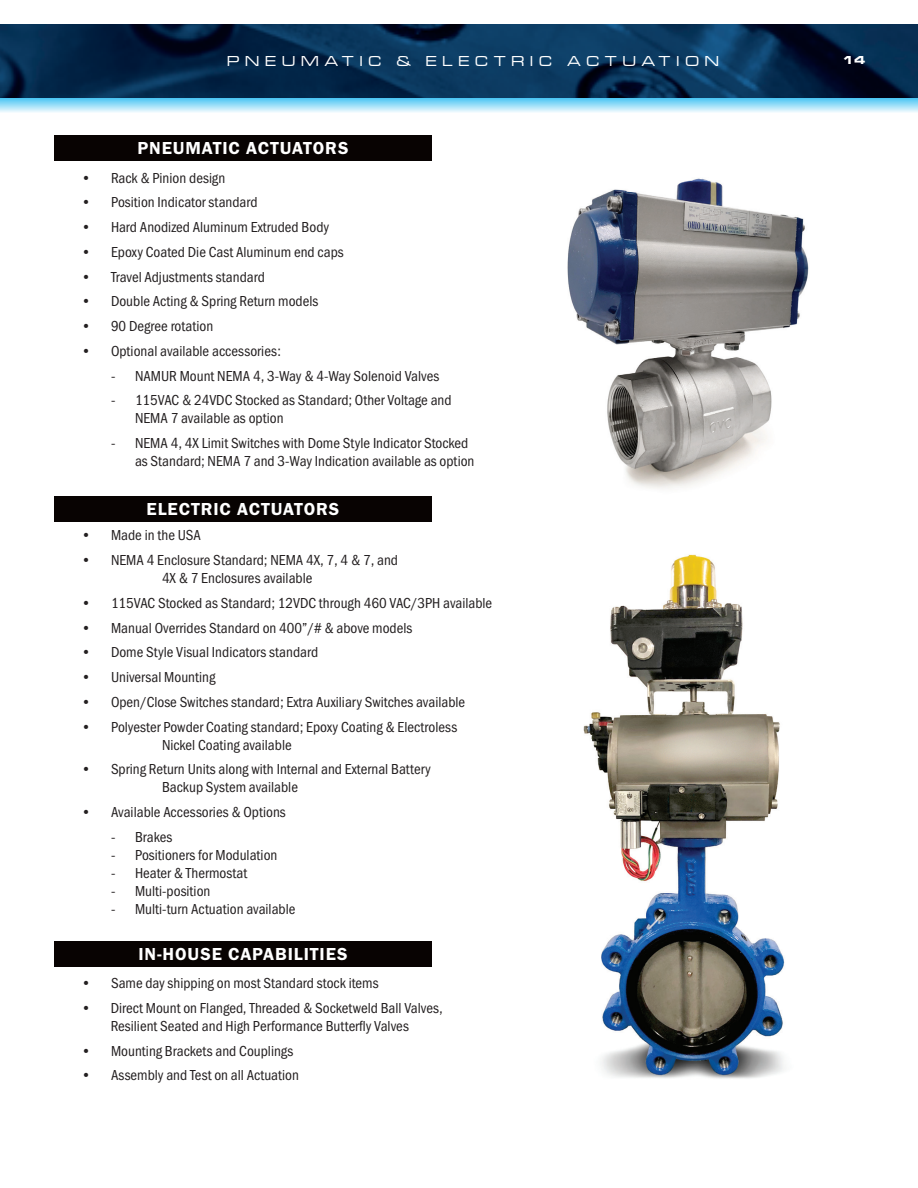
<style>
.page{position:relative;width:918px;height:1188px;background:#fff}
.page>*{position:absolute;margin:0;border:0;box-sizing:border-box;transform-origin:0 0}
.t1{font:18px "Franklin Gothic URW Dem";letter-spacing:.05em;color:#fff}
.t2{font:15px/18px "Franklin Gothic URW Cond";color:#231f20}
.t3{font:500 15px "Microgramma Ext D";letter-spacing:.4em;color:#fff}
.t4{font:700 12px "Microgramma Ext D";color:#fff}
</style>
<div class="page">
<svg style="left:0;top:98px;width:918px;height:15px;background:#9fe0f8"></svg>
<img style="left:0;top:25px;width:918px;height:73px">
<div style="left:54px;top:135px;width:378px;height:26px;background:#080302"></div>
<div style="left:54px;top:496px;width:378px;height:25px;background:#080302"></div>
<div style="left:54px;top:941px;width:378px;height:25px;background:#080302"></div>
<img style="left:567px;top:178px;width:242px;height:311px">
<img style="left:583px;top:554px;width:202px;height:525px">
<p class="t3" style="left:227px;top:52px;width:494px">PNEUMATIC &amp; ELECTRIC ACTUATION</p>
<p class="t4" style="left:843px;top:52px;width:24px">14</p>
<p class="t1" style="left:138px;top:137px;width:212px">PNEUMATIC ACTUATORS</p>
<p class="t2" style="left:81px;top:168px;width:146px">• Rack &amp; Pinion design</p>
<p class="t2" style="left:81px;top:192px;width:178px">• Position Indicator standard</p>
<p class="t2" style="left:81px;top:217px;width:250px">• Hard Anodized Aluminum Extruded Body</p>
<p class="t2" style="left:81px;top:242px;width:264px">• Epoxy Coated Die Cast Aluminum end caps</p>
<p class="t2" style="left:81px;top:267px;width:185px">• Travel Adjustments standard</p>
<p class="t2" style="left:81px;top:291px;width:239px">• Double Acting &amp; Spring Return models</p>
<p class="t2" style="left:81px;top:316px;width:134px">• 90 Degree rotation</p>
<p class="t2" style="left:81px;top:341px;width:202px">• Optional available accessories:</p>
<p class="t2" style="left:111px;top:366px;width:330px">- NAMUR Mount NEMA 4, 3-Way &amp; 4-Way Solenoid Valves</p>
<p class="t2" style="left:135px;top:390px;width:318px;text-indent:-24px">- 115VAC &amp; 24VDC Stocked as Standard; Other Voltage and<br>NEMA 7 available as option</p>
<p class="t2" style="left:135px;top:433px;width:341px;text-indent:-24px">- NEMA 4, 4X Limit Switches with Dome Style Indicator Stocked as Standard; NEMA 7 and 3-Way Indication available as option</p>
<p class="t1" style="left:147px;top:498px;width:194px">ELECTRIC ACTUATORS</p>
<p class="t2" style="left:81px;top:525px;width:121px">• Made in the USA</p>
<p class="t2" style="left:81px;top:550px;width:319px;text-align:center">• NEMA 4 Enclosure Standard; NEMA 4X, 7, 4 &amp; 7, and<br>4X &amp; 7 Enclosures available</p>
<p class="t2" style="left:81px;top:593px;width:413px">• 115VAC Stocked as Standard; 12VDC through 460 VAC/3PH available</p>
<p class="t2" style="left:81px;top:618px;width:333px">• Manual Overrides Standard on 400”/# &amp; above models</p>
<p class="t2" style="left:81px;top:642px;width:239px">• Dome Style Visual Indicators standard</p>
<p class="t2" style="left:81px;top:667px;width:136px">• Universal Mounting</p>
<p class="t2" style="left:81px;top:692px;width:386px">• Open/Close Switches standard; Extra Auxiliary Switches available</p>
<p class="t2" style="left:162px;top:717px;width:297px;text-indent:-81px">• Polyester Powder Coating standard; Epoxy Coating &amp; Electroless<br>Nickel Coating available</p>
<p class="t2" style="left:162px;top:759px;width:270px;text-indent:-81px">• Spring Return Units along with Internal and External Battery<br>Backup System available</p>
<p class="t2" style="left:81px;top:802px;width:206px">• Available Accessories &amp; Options</p>
<p class="t2" style="left:111px;top:827px;width:63px">- Brakes</p>
<p class="t2" style="left:111px;top:845px;width:168px">- Positioners for Modulation</p>
<p class="t2" style="left:111px;top:863px;width:138px">- Heater &amp; Thermostat</p>
<p class="t2" style="left:111px;top:881px;width:101px">- Multi-position</p>
<p class="t2" style="left:111px;top:899px;width:186px">- Multi-turn Actuation available</p>
<p class="t1" style="left:138px;top:943px;width:211px">IN-HOUSE CAPABILITIES</p>
<p class="t2" style="left:81px;top:973px;width:299px">• Same day shipping on most Standard stock items</p>
<p class="t2" style="left:81px;top:998px;width:363px;text-align:center">• Direct Mount on Flanged, Threaded &amp; Socketweld Ball Valves,<br>Resilient Seated and High Performance Butterfly Valves</p>
<p class="t2" style="left:81px;top:1041px;width:214px">• Mounting Brackets and Couplings</p>
<p class="t2" style="left:81px;top:1065px;width:220px">• Assembly and Test on all Actuation</p>
</div>
